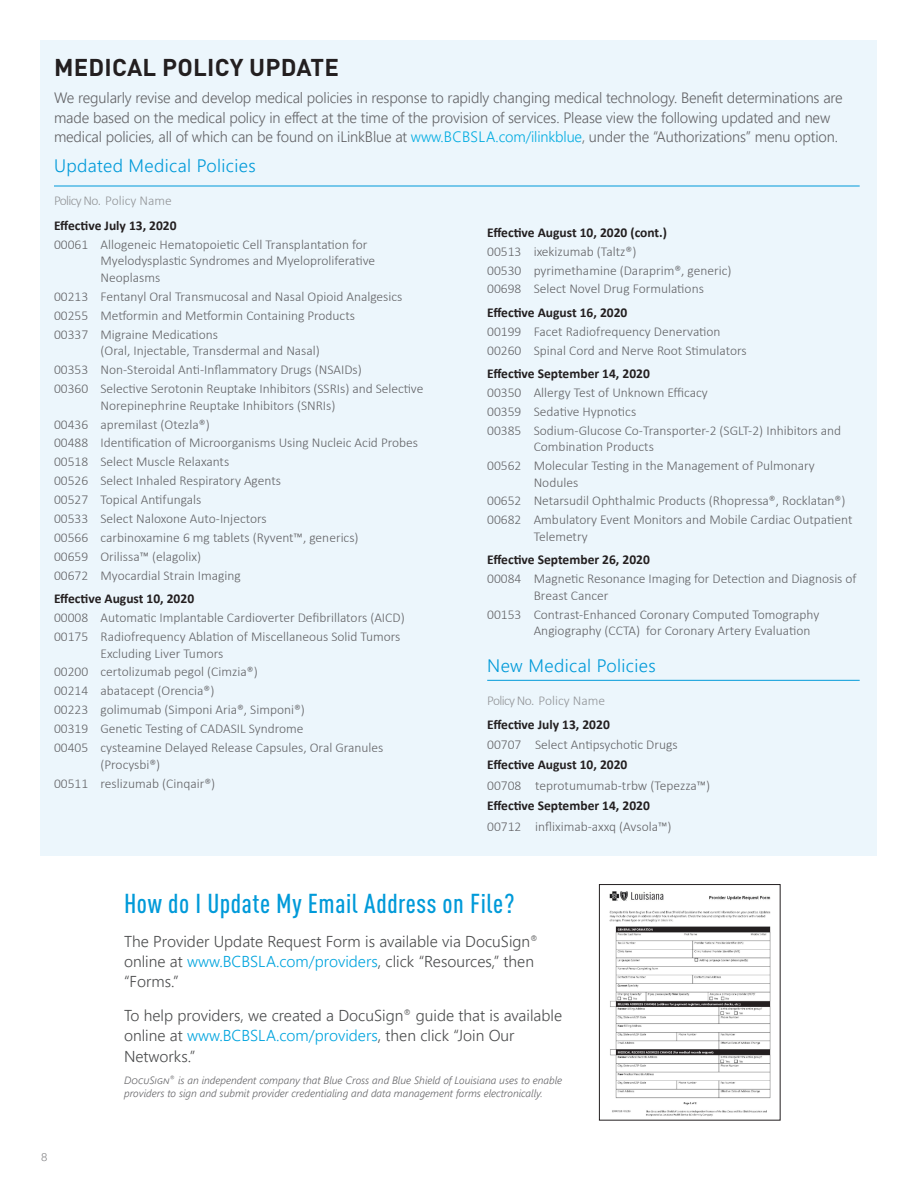
<style>
.page{position:relative;width:918px;height:1188px;background:#fff}
.page>*{position:absolute;margin:0;border:0;box-sizing:border-box;transform-origin:0 0}
.t1{font:500 condensed 27px "DINOT";letter-spacing:.02em;color:#009ad9}
.t2{font:700 24px "DINOT";letter-spacing:.01em;color:#231f20}
.Article_Title{font:300 18px "Segoe UI";letter-spacing:.02em;color:#009ad9}
.Article_Text{font:300 15.75px/20.2px "Segoe UI";color:#4b4c4d}
.Article_Text-2{font:300 15px/19.8px "Segoe UI";letter-spacing:-.01em;color:#636366}
.Article_Text-3{font:300 13.5px/16.5px "Calibri";color:#636366}
.Article_Text-4{font:700 13.5px "Calibri";color:#231f20}
.Article_Title-2{font:700 13.5px "Calibri";color:#231f20}
.Article_Title-3{font:300 13.5px "Calibri";letter-spacing:-.01em;color:#939598}
.fine_print{font:italic 300 10.5px/13.5px "Segoe UI";color:#636366}
.t3{font:100 10.5px "Atlas Grotesk";color:#636366}
.s1{color:#02ace1}
.s2{color:#00a4de}
</style>
<div class="page">
<div style="left:40px;top:40px;width:838px;height:816px;background:#ecf6fc"></div>
<hr style="left:54px;top:186px;width:806px;height:1px;background:#009ad9">
<hr style="left:487px;top:680px;width:373px;height:1px;background:#009ad9">
<img style="left:609px;top:891px;width:162px;height:226px">
<div style="left:599px;top:884px;width:181px;height:236px;border:1px solid #231f20"></div>
<div style="left:731px;top:889px;width:43px;height:6px;background:#fff"></div>
<p class="t2" style="left:54px;top:51px;width:286px">MEDICAL POLICY UPDATE</p>
<p class="Article_Text-2" style="left:54px;top:86px;width:790px">We regularly revise and develop medical policies in response to rapidly changing medical technology. Benefit determinations are made based on the medical policy in effect at the time of the provision of services. Please view the following updated and new medical policies, all of which can be found on iLinkBlue at <span class="s1">www.BCBSLA.com/ilinkblue</span>, under the “Authorizations” menu option.</p>
<p class="Article_Title" style="left:54px;top:148px;width:203px">Updated Medical Policies</p>
<p class="Article_Title-3" style="left:54px;top:192px;width:119px">Policy No. Policy Name</p>
<p class="Article_Title-2" style="left:54px;top:216px;width:124px">Effective July 13, 2020</p>
<p class="Article_Text-3" style="left:100px;top:236px;width:276px;text-indent:-46px">00061 Allogeneic Hematopoietic Cell Transplantation for<br>Myelodysplastic Syndromes and Myeloproliferative<br>Neoplasms</p>
<p class="Article_Text-3" style="left:54px;top:288px;width:350px">00213 Fentanyl Oral Transmucosal and Nasal Opioid Analgesics</p>
<p class="Article_Text-3" style="left:54px;top:307px;width:303px">00255 Metformin and Metformin Containing Products</p>
<p class="Article_Text-3" style="left:100px;top:326px;width:221px;text-indent:-46px">00337 Migraine Medications<br>(Oral, Injectable, Transdermal and Nasal)</p>
<p class="Article_Text-3" style="left:54px;top:361px;width:309px">00353 Non-Steroidal Anti-Inflammatory Drugs (NSAIDs)</p>
<p class="Article_Text-3" style="left:100px;top:380px;width:324px;text-indent:-46px">00360 Selective Serotonin Reuptake Inhibitors (SSRIs) and Selective<br>Norepinephrine Reuptake Inhibitors (SNRIs)</p>
<p class="Article_Text-3" style="left:54px;top:416px;width:157px">00436 apremilast (Otezla®)</p>
<p class="Article_Text-3" style="left:54px;top:435px;width:366px">00488 Identification of Microorganisms Using Nucleic Acid Probes</p>
<p class="Article_Text-3" style="left:54px;top:454px;width:177px">00518 Select Muscle Relaxants</p>
<p class="Article_Text-3" style="left:54px;top:472px;width:229px">00526 Select Inhaled Respiratory Agents</p>
<p class="Article_Text-3" style="left:54px;top:491px;width:149px">00527 Topical Antifungals</p>
<p class="Article_Text-3" style="left:54px;top:510px;width:214px">00533 Select Naloxone Auto-Injectors</p>
<p class="Article_Text-3" style="left:54px;top:529px;width:306px">00566 carbinoxamine 6 mg tablets (Ryvent™, generics)</p>
<p class="Article_Text-3" style="left:54px;top:548px;width:149px">00659 Orilissa™ (elagolix)</p>
<p class="Article_Text-3" style="left:54px;top:567px;width:188px">00672 Myocardial Strain Imaging</p>
<p class="Article_Text-4" style="left:54px;top:589px;width:142px">Effective August 10, 2020</p>
<p class="Article_Text-3" style="left:54px;top:609px;width:352px">00008 Automatic Implantable Cardioverter Defibrillators (AICD)</p>
<p class="Article_Text-3" style="left:100px;top:628px;width:302px;text-indent:-46px">00175 Radiofrequency Ablation of Miscellaneous Solid Tumors<br>Excluding Liver Tumors</p>
<p class="Article_Text-3" style="left:54px;top:664px;width:205px">00200 certolizumab pegol (Cimzia®)</p>
<p class="Article_Text-3" style="left:54px;top:683px;width:162px">00214 abatacept (Orencia®)</p>
<p class="Article_Text-3" style="left:54px;top:701px;width:253px">00223 golimumab (Simponi Aria®, Simponi®)</p>
<p class="Article_Text-3" style="left:54px;top:720px;width:251px">00319 Genetic Testing of CADASIL Syndrome</p>
<p class="Article_Text-3" style="left:100px;top:739px;width:285px;text-indent:-46px">00405 cysteamine Delayed Release Capsules, Oral Granules (Procysbi®)</p>
<p class="Article_Text-3" style="left:54px;top:775px;width:163px">00511 reslizumab (Cinqair®)</p>
<p class="Article_Text-4" style="left:487px;top:223px;width:181px">Effective August 10, 2020 (cont.)</p>
<p class="Article_Text-3" style="left:487px;top:243px;width:151px">00513 ixekizumab (Taltz®)</p>
<p class="Article_Text-3" style="left:487px;top:262px;width:246px">00530 pyrimethamine (Daraprim®, generic)</p>
<p class="Article_Text-3" style="left:487px;top:281px;width:218px">00698 Select Novel Drug Formulations</p>
<p class="Article_Text-4" style="left:487px;top:303px;width:142px">Effective August 16, 2020</p>
<p class="Article_Text-3" style="left:487px;top:323px;width:235px">00199 Facet Radiofrequency Denervation</p>
<p class="Article_Text-3" style="left:487px;top:342px;width:261px">00260 Spinal Cord and Nerve Root Stimulators</p>
<p class="Article_Text-4" style="left:487px;top:364px;width:164px">Effective September 14, 2020</p>
<p class="Article_Text-3" style="left:487px;top:384px;width:222px">00350 Allergy Test of Unknown Efficacy</p>
<p class="Article_Text-3" style="left:487px;top:403px;width:151px">00359 Sedative Hypnotics</p>
<p class="Article_Text-3" style="left:534px;top:422px;width:309px;text-indent:-46px">00385 Sodium-Glucose Co-Transporter-2 (SGLT-2) Inhibitors and<br>Combination Products</p>
<p class="Article_Text-3" style="left:534px;top:457px;width:283px;text-indent:-46px">00562 Molecular Testing in the Management of Pulmonary<br>Nodules</p>
<p class="Article_Text-3" style="left:487px;top:493px;width:360px">00652 Netarsudil Ophthalmic Products (Rhopressa®, Rocklatan®)</p>
<p class="Article_Text-3" style="left:534px;top:512px;width:320px;text-indent:-46px">00682 Ambulatory Event Monitors and Mobile Cardiac Outpatient<br>Telemetry</p>
<p class="Article_Text-4" style="left:487px;top:550px;width:164px">Effective September 26, 2020</p>
<p class="Article_Text-3" style="left:534px;top:570px;width:324px;text-indent:-46px">00084 Magnetic Resonance Imaging for Detection and Diagnosis of<br>Breast Cancer</p>
<p class="Article_Text-3" style="left:534px;top:606px;width:287px;text-indent:-46px">00153 Contrast-Enhanced Coronary Computed Tomography<br>Angiography (CCTA) for Coronary Artery Evaluation</p>
<p class="Article_Title" style="left:487px;top:648px;width:170px">New Medical Policies</p>
<p class="Article_Title-3" style="left:487px;top:692px;width:119px">Policy No. Policy Name</p>
<p class="Article_Title-2" style="left:487px;top:715px;width:124px">Effective July 13, 2020</p>
<p class="Article_Text-3" style="left:487px;top:736px;width:192px">00707 Select Antipsychotic Drugs</p>
<p class="Article_Title-2" style="left:487px;top:755px;width:142px">Effective August 10, 2020</p>
<p class="Article_Text-3" style="left:487px;top:777px;width:224px">00708 teprotumumab-trbw (Tepezza™)</p>
<p class="Article_Text-4" style="left:487px;top:796px;width:164px">Effective September 14, 2020</p>
<p class="Article_Text-3" style="left:487px;top:818px;width:186px">00712 infliximab-axxq (Avsola™)</p>
<p class="t3" style="left:41px;top:1149px;width:8px">8</p>
<p class="t1" style="left:124px;top:887px;width:392px">How do I Update My Email Address on File?</p>
<p class="Article_Text" style="left:124px;top:930px;width:416px">The Provider Update Request Form is available via DocuSign<sup>® </sup>online at <span class="s2">www.BCBSLA.com/providers</span>, click “Resources,” then “Forms.”</p>
<p class="Article_Text" style="left:124px;top:1004px;width:440px">To help providers, we created a DocuSign<sup>®</sup> guide that is available online at <span class="s2">www.BCBSLA.com/providers</span>, then click “Join Our<br>Networks.”</p>
<p class="fine_print" style="left:124px;top:1071px;width:439px">DocuSign<sup>®</sup> is an independent company that Blue Cross and Blue Shield of Louisiana uses to enable providers to sign and submit provider credentialing and data management forms electronically.</p>
</div>
